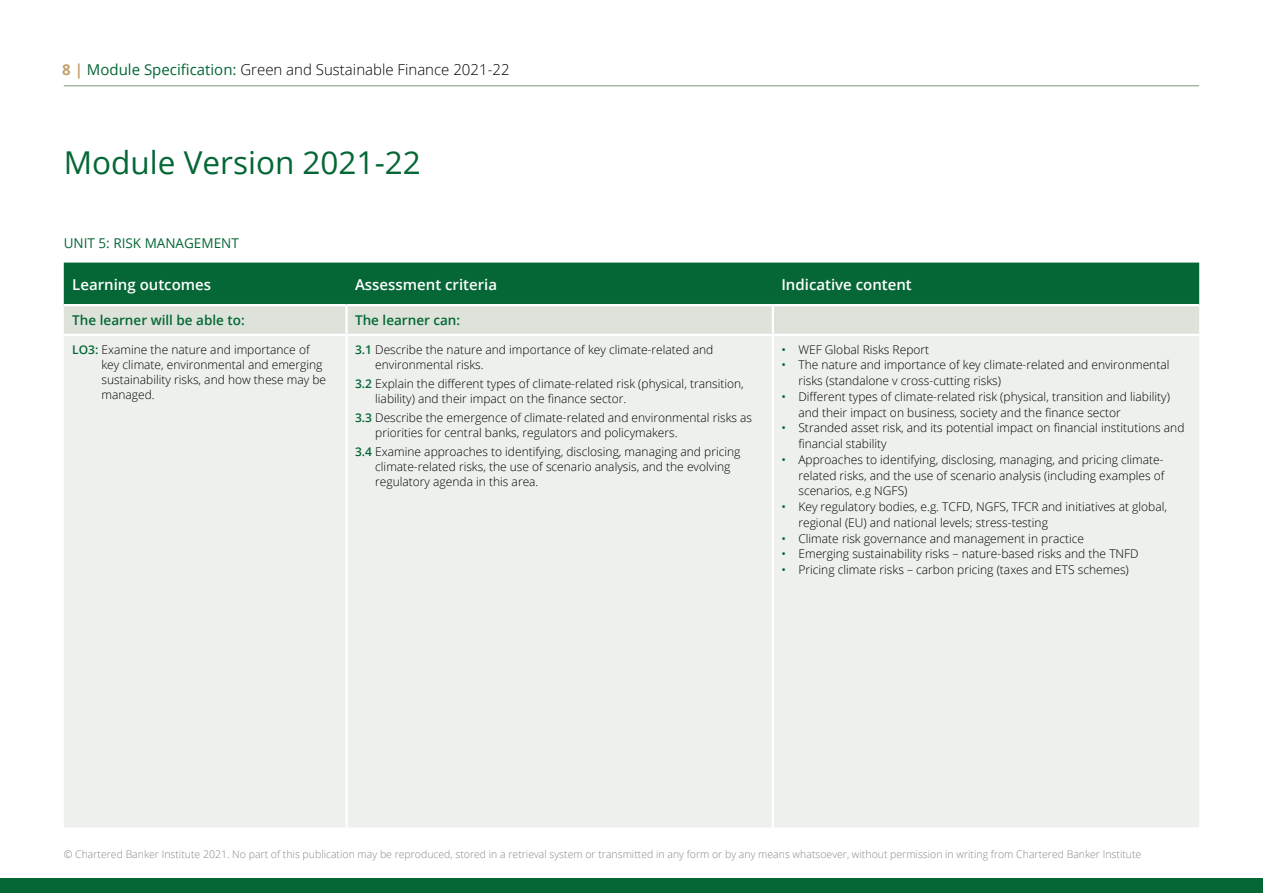
<style>
.page{position:relative;width:1263px;height:893px;background:#fff}
.page>*{position:absolute;margin:0;border:0;box-sizing:border-box;transform-origin:0 0}
.t1{font:31.5px "Open Sans";color:#046735}
.t2{font:300 15px "Open Sans";color:#000}
.t3{font:600 15px "Open Sans";color:#fff}
.t4{font:600 13.5px "Open Sans";color:#046735}
.t5{font:13.5px "Open Sans";color:#046735}
.t6{font:300 12px/15px "Open Sans";color:#000}
.t7{font:300 10.5px "Open Sans";color:#878787}
.s1{font-weight:700;color:#c1a36a}
.s2{font-weight:400;color:#046735}
.s3{font-weight:600;color:#046735}
</style>
<div class="page">
<hr style="left:64px;top:85px;width:1135px;height:1px;background:#799874">
<div style="left:0;top:878px;width:1263px;height:15px;background:#046735"></div>
<div style="left:64px;top:263px;width:1135px;height:41px;background:#046735"></div>
<div style="left:64px;top:306px;width:1135px;height:28px;background:#dde3da"></div>
<div style="left:64px;top:336px;width:1135px;height:491px;background:#edf0ec"></div>
<hr style="left:345px;top:336px;width:3px;height:491px;background:#fff">
<hr style="left:772px;top:336px;width:2px;height:491px;background:#fff">
<hr style="left:345px;top:306px;width:3px;height:28px;background:#fff">
<hr style="left:772px;top:306px;width:2px;height:28px;background:#fff">
<p class="t2" style="left:62px;top:60px;width:449px"><span class="s1">8 |</span> <span class="s2">Module Specification:</span> Green and Sustainable Finance 2021-22</p>
<h1 class="t1" style="left:64px;top:141px;width:359px">Module Version 2021-22</h1>
<p class="t5" style="left:64px;top:234px;width:177px">UNIT 5: RISK MANAGEMENT</p>
<p class="t3" style="left:72px;top:274px;width:140px">Learning outcomes</p>
<p class="t3" style="left:355px;top:274px;width:144px">Assessment criteria</p>
<p class="t3" style="left:781px;top:274px;width:132px">Indicative content</p>
<p class="t4" style="left:72px;top:311px;width:174px">The learner will be able to:</p>
<p class="t4" style="left:355px;top:311px;width:107px">The learner can:</p>
<p class="t6" style="left:102px;top:341px;width:226px;text-indent:-29px"><span class="s3">LO3:</span> Examine the nature and importance of key climate, environmental and emerging sustainability risks, and how these may be managed.</p>
<p class="t6" style="left:375px;top:341px;width:340px;text-indent:-20px"><span class="s3">3.1</span> Describe the nature and importance of key climate-related and environmental risks.</p>
<p class="t6" style="left:781px;top:341px;width:149px"><span class="s2">•</span> WEF Global Risks Report</p>
<p class="t6" style="left:798px;top:357px;width:372px;line-height:15.8px;text-indent:-17px"><span class="s2">•</span> The nature and importance of key climate-related and environmental risks (standalone v cross-cutting risks)</p>
<p class="t6" style="left:798px;top:388px;width:373px;line-height:15.8px;text-indent:-17px"><span class="s2">•</span> Different types of climate-related risk (physical, transition and liability) and their impact on business, society and the finance sector</p>
<p class="t6" style="left:798px;top:420px;width:388px;line-height:15.8px;text-indent:-17px"><span class="s2">•</span> Stranded asset risk, and its potential impact on financial institutions and financial stability</p>
<p class="t6" style="left:798px;top:451px;width:367px;line-height:15.8px;text-align:justify;text-indent:-17px"><span class="s2">•</span> Approaches to identifying, disclosing, managing, and pricing climate&shy;related risks, and the use of scenario analysis (including examples of scenarios, e.g NGFS)</p>
<p class="t6" style="left:798px;top:499px;width:370px;line-height:15.8px;text-indent:-17px"><span class="s2">•</span> Key regulatory bodies, e.g. TCFD, NGFS, TFCR and initiatives at global, regional (EU) and national levels; stress-testing</p>
<p class="t6" style="left:781px;top:530px;width:304px"><span class="s2">•</span> Climate risk governance and management in practice</p>
<p class="t6" style="left:781px;top:546px;width:359px"><span class="s2">•</span> Emerging sustainability risks – nature-based risks and the TNFD</p>
<p class="t6" style="left:781px;top:562px;width:349px"><span class="s2">•</span> Pricing climate risks – carbon pricing (taxes and ETS schemes)</p>
<p class="t6" style="left:375px;top:376px;width:370px;text-indent:-20px"><span class="s3">3.2</span> Explain the different types of climate-related risk (physical, transition, liability) and their impact on the finance sector.</p>
<p class="t6" style="left:375px;top:410px;width:378px;text-indent:-20px"><span class="s3">3.3</span> Describe the emergence of climate-related and environmental risks as priorities for central banks, regulators and policymakers.</p>
<p class="t6" style="left:375px;top:444px;width:367px;text-indent:-20px"><span class="s3">3.4</span> Examine approaches to identifying, disclosing, managing and pricing climate-related risks, the use of scenario analysis, and the evolving regulatory agenda in this area.</p>
<p class="t7" style="left:64px;top:847px;width:1079px">© Chartered Banker Institute 2021. No part of this publication may be reproduced, stored in a retrieval system or transmitted in any form or by any means whatsoever, without permission in writing from Chartered Banker Institute</p>
</div>
